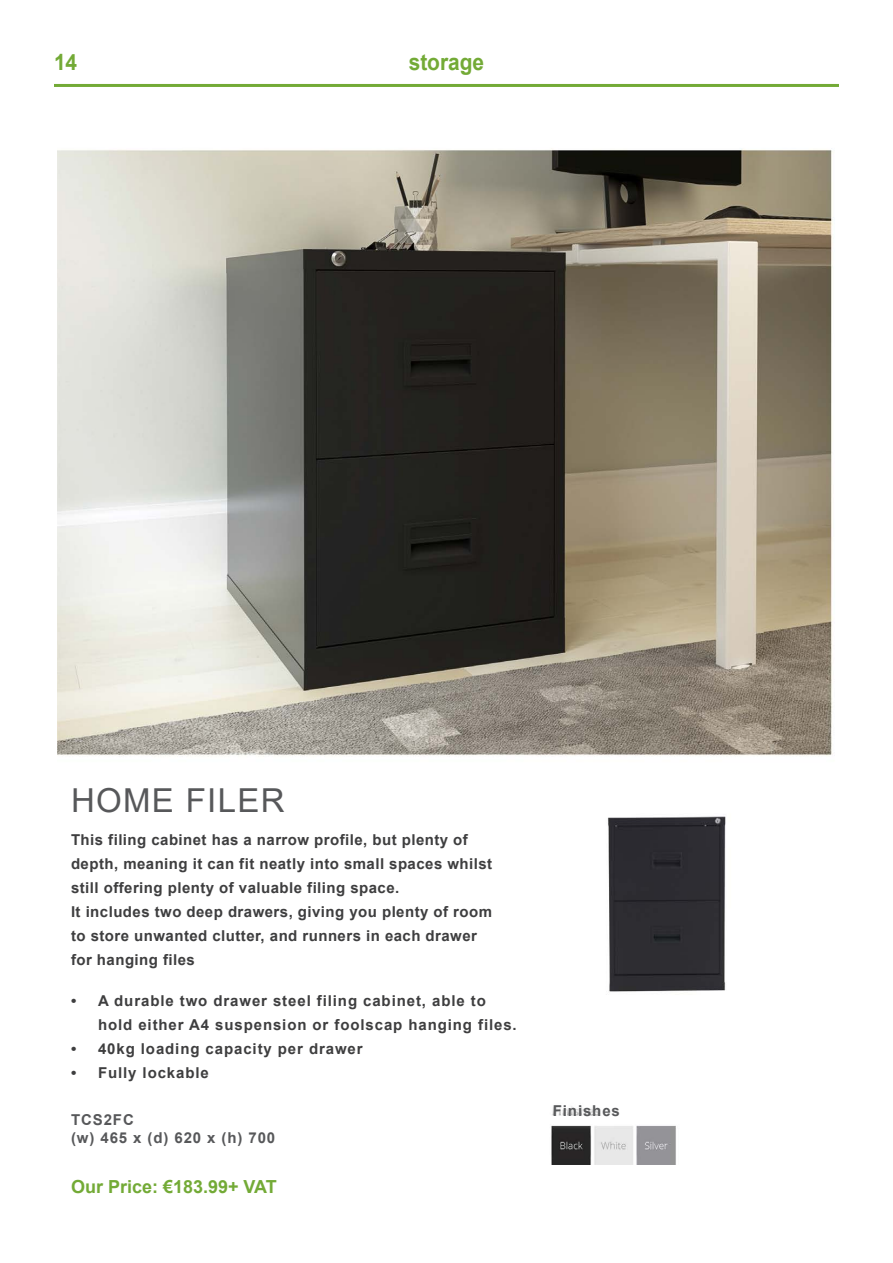
<style>
.page{position:relative;width:893px;height:1263px;background:#fff}
.page>*{position:absolute;margin:0;border:0;box-sizing:border-box;transform-origin:0 0}
.t1{font:33px "Arial";letter-spacing:.04em;color:#57585a}
.t2{font:700 22.5px "Arial";color:#73aa36;scale:.93 1}
.t3{font:700 18px "Arial";color:#73aa36}
.t4{font:700 15px "Arial";letter-spacing:.03em;color:#3e3e3f}
.t5{font:700 15px/24px "Arial";letter-spacing:.06em;color:#3e3e3f}
.t6{font:700 15px "Arial";letter-spacing:.06em;color:#57585a}
</style>
<div class="page">
<img style="left:57px;top:149px;width:776px;height:1016px">
<hr style="left:54px;top:84px;width:785px;height:3px;background:#73aa36">
<div style="left:71px;top:1161px;width:215px;height:48px;background:#fff"></div>
<div style="left:71px;top:1132px;width:373px;height:21px;background:#fff"></div>
<p class="t2" style="left:54px;top:47px;width:27px">14</p>
<p class="t2" style="left:409px;top:47px;width:83px">storage</p>
<p class="t1" style="left:71px;top:777px;width:215px">HOME FILER</p>
<p class="t4" style="left:71px;top:829px;width:398px">This filing cabinet has a narrow profile, but plenty of</p>
<p class="t4" style="left:71px;top:853px;width:423px">depth, meaning it can fit neatly into small spaces whilst</p>
<p class="t4" style="left:71px;top:877px;width:330px">still offering plenty of valuable filing space.</p>
<p class="t4" style="left:71px;top:901px;width:423px">It includes two deep drawers, giving you plenty of room</p>
<p class="t4" style="left:71px;top:925px;width:408px">to store unwanted clutter, and runners in each drawer</p>
<p class="t4" style="left:71px;top:949px;width:125px">for hanging files</p>
<p class="t5" style="left:98px;top:989px;width:420px;text-indent:-27px">• A durable two drawer steel filing cabinet, able to hold either A4 suspension or foolscap hanging files.</p>
<p class="t5" style="left:71px;top:1037px;width:293px">• 40kg loading capacity per drawer</p>
<p class="t5" style="left:71px;top:1061px;width:139px">• Fully lockable</p>
<p class="t6" style="left:71px;top:1109px;width:64px">TCS2FC</p>
<p class="t6" style="left:71px;top:1127px;width:206px">(w) 465 x (d) 620 x (h) 700</p>
<p class="t3" style="left:71px;top:1174px;width:207px">Our Price: €183.99+ VAT</p>
<p class="t6" style="left:553px;top:1100px;width:69px">Finishes</p>
</div>
